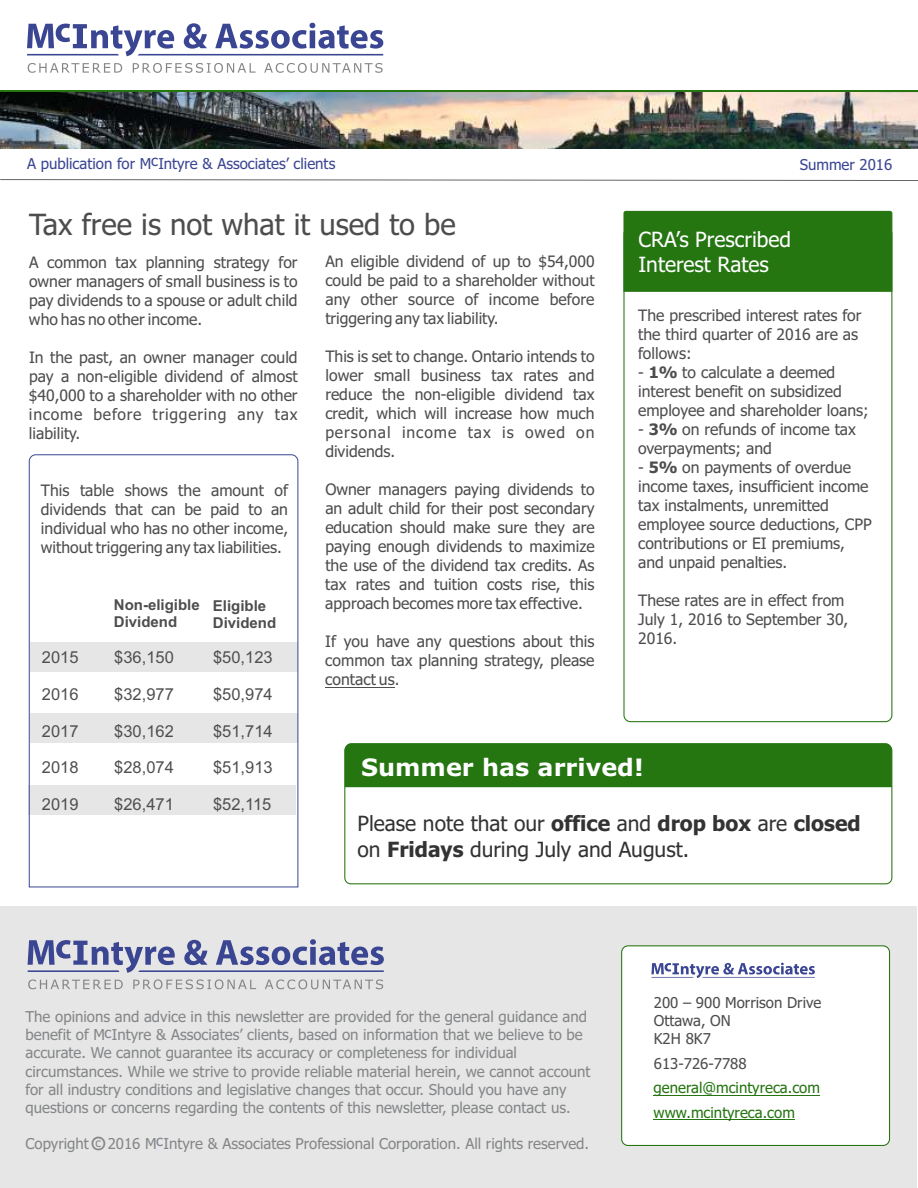
<style>
.page{position:relative;width:918px;height:1188px;background:#fff}
.page>*{position:absolute;margin:0;border:0;box-sizing:border-box;transform-origin:0 0}
.t1{font:29.25px "Tahoma";color:#4d4d4d}
.t2{font:24.6px "Century Gothic";color:#848688}
.t3{font:700 24px "Verdana";color:#fff}
.t4{font:21px/25.3px "Tahoma";color:#333}
.t5{font:21px/25.3px "Tahoma";color:#fff}
.t6{font:16.5px "Arial";color:#4f4f4f}
.t7{font:15.75px/19px "Tahoma";color:#4d4d4d;text-align:justify}
.t8{font:15px/18.1px "Tahoma";color:#848688}
.t9{font:15px "Tahoma";color:#3b4693}
.t10{font:15px/18.1px "Tahoma";color:#4d4d4d}
.t11{font:15px/24.3px "Tahoma";color:#257511}
.t12{font:700 15px/16.8px "Arial";color:#4d4d4d}
.s1{color:#fff}
.s2{font-weight:700}
.s3{color:#e6e3f1}
.s4{color:#e5e5ff}
.s5{font-family:"Tahoma";font-size:12px}
</style>
<div class="page">
<hr style="left:325px;top:687px;width:70px;height:1px;background:#4d4d4d">
<div style="left:345px;top:743px;width:547px;height:44px;background:#257511"></div>
<svg style="left:27px;top:23px;width:356px;height:33px"></svg>
<svg style="left:28px;top:63px;width:94px;height:10px"></svg>
<svg style="left:133px;top:63px;width:123px;height:10px"></svg>
<svg style="left:264px;top:63px;width:119px;height:10px"></svg>
<hr style="left:0;top:90px;width:918px;height:3px;background:#257511">
<svg style="left:0;top:179px;width:918px;height:2px;background:#b1b1b1"></svg>
<img style="left:0;top:93px;width:918px;height:56px">
<div style="left:623px;top:210px;width:270px;height:82px;background:#257511"></div>
<div style="left:623px;top:227px;width:269px;height:495px;border:1px solid #257511;border-radius:6px"></div>
<div style="left:0;top:906px;width:917px;height:282px;background:#e6e6e6"></div>
<div style="left:621px;top:945px;width:269px;height:201px;background:#fff;border:1px solid #257511;border-radius:6px"></div>
<hr style="left:654px;top:1095px;width:166px;height:1px;background:#257511">
<hr style="left:654px;top:1119px;width:141px;height:1px;background:#257511">
<svg style="left:28px;top:939px;width:356px;height:34px"></svg>
<svg style="left:28px;top:979px;width:95px;height:10px"></svg>
<svg style="left:133px;top:979px;width:123px;height:10px"></svg>
<svg style="left:265px;top:979px;width:118px;height:10px"></svg>
<svg style="left:651px;top:963px;width:164px;height:15px"></svg>
<hr style="left:651px;top:977px;width:43px;height:1px;background:#3b4693">
<svg style="left:28px;top:454px;width:271px;height:434px"></svg>
<p class="t9" style="left:27px;top:157px;width:310px">A publication for Mc<span class="s1">c</span>Intyre &amp; Associates’ clients</p>
<p class="t9" style="left:800px;top:159px;width:94px">Summer 2016</p>
<h1 class="t1" style="left:29px;top:212px;width:428px">Tax free is not what it used to be</h1>
<h3 class="t5" style="left:639px;top:229px;width:154px">CRA’s Prescribed<br>Interest Rates</h3>
<p class="t7" style="left:325px;top:253px;width:271px">An eligible dividend of up to $54,000 could be paid to a shareholder without any other source of income before triggering any tax liability.</p>
<p class="t7" style="left:325px;top:348px;width:271px">This is set to change. Ontario intends to lower small business tax rates and reduce the non-eligible dividend tax credit, which will increase how much personal income tax is owed on dividends.</p>
<p class="t7" style="left:325px;top:481px;width:271px">Owner managers paying dividends to an adult child for their post secondary education should make sure they are paying enough dividends to maximize the use of the dividend tax credits. As tax rates and tuition costs rise, this approach becomes more tax effective.</p>
<p class="t7" style="left:325px;top:633px;width:271px">If you have any questions about this common tax planning strategy, please contact us.</p>
<p class="t7" style="left:29px;top:254px;width:270px">A common tax planning strategy for owner managers of small business is to pay dividends to a spouse or adult child who has no other income.</p>
<p class="t7" style="left:29px;top:349px;width:270px">In the past, an owner manager could pay a non-eligible dividend of almost $40,000 to a shareholder with no other income before triggering any tax liability.</p>
<p class="t7" style="left:638px;top:307px;width:225px;text-align:left">The prescribed interest rates for the third quarter of 2016 are as follows:</p>
<p class="t7" style="left:638px;top:364px;width:232px;text-align:left">- <span class="s2">1%</span> to calculate a deemed interest benefit on subsidized employee and shareholder loans;</p>
<p class="t7" style="left:638px;top:421px;width:219px">- <span class="s2">3%</span> on refunds of income tax overpayments; and</p>
<p class="t7" style="left:638px;top:459px;width:235px;text-align:left">- <span class="s2">5%</span> on payments of overdue income taxes, insufficient income tax instalments, unremitted employee source deductions, CPP contributions or EI premiums, and unpaid penalties.</p>
<p class="t7" style="left:638px;top:592px;width:212px;text-align:left">These rates are in effect from<br>July 1, 2016 to September 30,<br>2016.</p>
<p class="t7" style="left:41px;top:483px;width:249px">This table shows the amount of dividends that can be paid to an individual who has no other income, without triggering any tax liabilities.</p>
<p class="t12" style="left:114px;top:598px;width:87px">Non-eligible<br>Dividend</p>
<p class="t12" style="left:213px;top:599px;width:65px">Eligible<br>Dividend</p>
<p class="t6" style="left:42px;top:651px;width:38px">2015</p>
<p class="t6" style="left:114px;top:651px;width:61px">$36,150</p>
<p class="t6" style="left:213px;top:651px;width:61px">$50,123</p>
<p class="t6" style="left:42px;top:688px;width:38px">2016</p>
<p class="t6" style="left:114px;top:688px;width:61px">$32,977</p>
<p class="t6" style="left:213px;top:688px;width:61px">$50,974</p>
<p class="t6" style="left:42px;top:725px;width:38px">2017</p>
<p class="t6" style="left:114px;top:725px;width:61px">$30,162</p>
<p class="t6" style="left:213px;top:725px;width:61px">$51,714</p>
<p class="t6" style="left:42px;top:761px;width:38px">2018</p>
<p class="t6" style="left:114px;top:761px;width:61px">$28,074</p>
<p class="t6" style="left:213px;top:761px;width:61px">$51,913</p>
<p class="t6" style="left:42px;top:798px;width:38px">2019</p>
<p class="t6" style="left:114px;top:798px;width:61px">$26,471</p>
<p class="t6" style="left:213px;top:798px;width:60px">$52,115</p>
<h3 class="t3" style="left:361px;top:758px;width:284px">Summer has arrived!</h3>
<h3 class="t4" style="left:358px;top:813px;width:505px">Please note that our <span class="s2">office</span> and <span class="s2">drop box</span> are <span class="s2">closed </span>on <span class="s2">Fridays</span> during July and August.</h3>
<p class="t8" style="left:26px;top:1009px;width:567px">The opinions and advice in this newsletter are provided for the general guidance and benefit of M<span class="s3">c</span>Intyre &amp; Associates’ clients, based on information that we believe to be accurate. We cannot guarantee its accuracy or completeness for individual circumstances. While we strive to provide reliable material herein, we cannot account for all industry conditions and legislative changes that occur. Should you have any questions or concerns regarding the contents of this newsletter, please contact us.</p>
<p class="t8" style="left:26px;top:1136px;width:65px">Copyright</p>
<p class="t8" style="left:108px;top:1136px;width:483px">2016 M<span class="s4">c</span>Intyre &amp; Associates Professional Corporation. All rights reserved.</p>
<p class="t8" style="left:104px;top:1024px;width:8px">c</p>
<h2 class="t2" style="left:91px;top:1132px;width:18px">o<span class="s5">c</span></h2>
<p class="t8" style="left:156px;top:1133px;width:8px">c</p>
<p class="t10" style="left:654px;top:994px;width:169px">200 – 900 Morrison Drive<br>Ottawa, ON<br>K2H 8K7</p>
<p class="t10" style="left:654px;top:1056px;width:94px">613-726-7788</p>
<p class="t11" style="left:654px;top:1077px;width:168px">general@mcintyreca.com www.mcintyreca.com</p>
</div>
